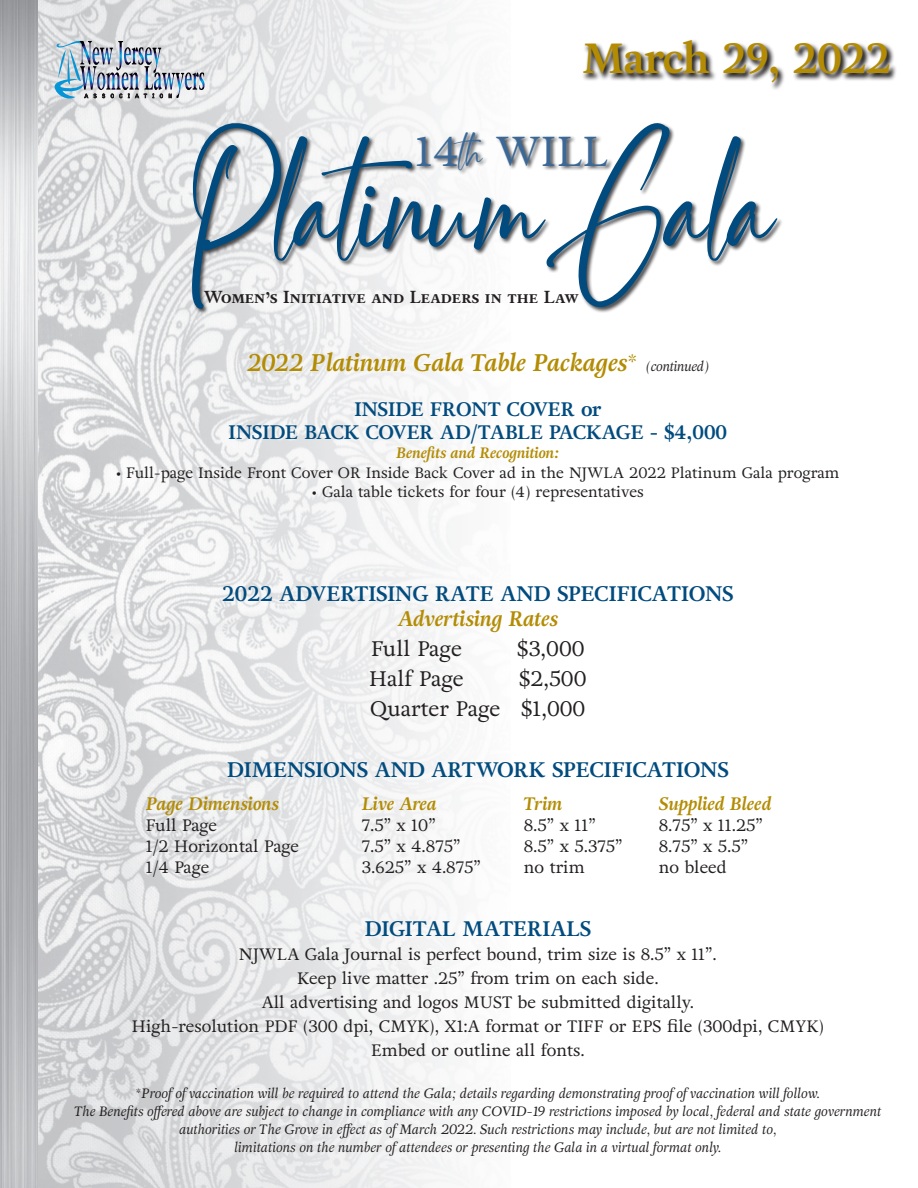
<style>
.page{position:relative;width:918px;height:1188px;background:#fff}
.page>*{position:absolute;margin:0;border:0;box-sizing:border-box;transform-origin:0 0}
.t1{font:113.55px "Handselled Demo";color:#014b7e}
.t2{font:700 42px "Adriane Text";letter-spacing:-.02em;color:#b38c04}
.t3{font:41.7px "Adriane Text";color:#3b6896}
.t4{font:italic 700 24px "Adriane Text";color:#b38c04}
.t5{font:700 21px "Adriane Text";color:#014b7e}
.t6{font:21px/30px "Adriane Text";color:#231f20;text-align:right}
.t7{font:italic 700 21px "Adriane Text";color:#b38c04}
.t8{font:700 19.5px/23.4px "Adriane Text";color:#014b7e;text-align:center}
.t9{font:italic 700 18px "Adriane Text";color:#b38c04}
.t10{font:700 17.4px "Adriane Text";color:#231f20}
.t11{font:16.5px/24px "Adriane Text";color:#231f20;text-align:center}
.t12{font:15px "Adriane Text";color:#231f20}
.t13{font:italic 700 15px "Adriane Text";color:#b38c04}
.t14{font:italic 13.5px/18px "Adriane Text";color:#231f20;text-align:center}
.s1{font-family:"Handselled Demo";font-size:34.8px}
.s2{font-weight:400;font-size:13.5px;color:#231f20}
</style>
<div class="page">
<img style="left:38px;top:0;width:420px;height:1188px">
<img style="left:0;top:0;width:38px;height:1188px">
<div style="left:191px;top:122px;width:592px;height:193px;background:#231f20;opacity:.79"></div>
<svg style="left:54px;top:40px;width:151px;height:62px;background:#b2beca"></svg>
<svg style="left:583px;top:40px;width:313px;height:50px"></svg>
<h2 class="t2" style="left:582px;top:32px;width:310px">March 29, 2022</h2>
<h1 class="t1" style="left:186px;top:141px;width:588px">PlatinumGala</h1>
<h3 class="t3" style="left:415px;top:125px;width:196px">14<span class="s1">th</span> WILL</h3>
<p class="t10" style="left:204px;top:286px;width:376px">Women’s Initiative and Leaders in the Law</p>
<h3 class="t4" style="left:247px;top:346px;width:464px">2022 Platinum Gala Table Packages* <span class="s2">(continued)</span></h3>
<h3 class="t8" style="left:229px;top:397px;width:500px">INSIDE FRONT COVER or<br>INSIDE BACK COVER AD/TABLE PACKAGE - $4,000</h3>
<p class="t13" style="left:396px;top:443px;width:165px">Benefits and Recognition:</p>
<p class="t12" style="left:116px;top:463px;width:725px">• Full-page Inside Front Cover OR Inside Back Cover ad in the NJWLA 2022 Platinum Gala program</p>
<p class="t12" style="left:312px;top:483px;width:333px">• Gala table tickets for four (4) representatives</p>
<h3 class="t5" style="left:222px;top:580px;width:513px">2022 ADVERTISING RATE AND SPECIFICATIONS</h3>
<h3 class="t7" style="left:398px;top:604px;width:162px">Advertising Rates</h3>
<h3 class="t6" style="left:371px;top:634px;width:92px">Full Page</h3>
<h3 class="t6" style="left:517px;top:634px;width:69px">$3,000</h3>
<h3 class="t6" style="left:369px;top:664px;width:96px">Half Page</h3>
<h3 class="t6" style="left:370px;top:664px;width:218px">$2,500<br>Quarter Page $1,000</h3>
<h3 class="t5" style="left:227px;top:756px;width:503px">DIMENSIONS AND ARTWORK SPECIFICATIONS</h3>
<h3 class="t9" style="left:146px;top:791px;width:135px">Page Dimensions</h3>
<h3 class="t9" style="left:362px;top:791px;width:77px">Live Area</h3>
<h3 class="t9" style="left:524px;top:791px;width:40px">Trim</h3>
<h3 class="t9" style="left:659px;top:791px;width:114px">Supplied Bleed</h3>
<p class="t11" style="left:146px;top:813px;width:73px">Full Page</p>
<p class="t11" style="left:362px;top:813px;width:75px">7.5” x 10”</p>
<p class="t11" style="left:524px;top:813px;width:73px">8.5” x 11”</p>
<p class="t11" style="left:659px;top:813px;width:106px">8.75” x 11.25”</p>
<p class="t11" style="left:146px;top:834px;width:155px">1/2 Horizontal Page</p>
<p class="t11" style="left:362px;top:834px;width:100px">7.5” x 4.875”</p>
<p class="t11" style="left:524px;top:834px;width:100px">8.5” x 5.375”</p>
<p class="t11" style="left:659px;top:834px;width:91px">8.75” x 5.5”</p>
<p class="t11" style="left:146px;top:855px;width:65px">1/4 Page</p>
<p class="t11" style="left:362px;top:855px;width:121px">3.625” x 4.875”</p>
<p class="t11" style="left:524px;top:855px;width:63px">no trim</p>
<p class="t11" style="left:659px;top:855px;width:70px">no bleed</p>
<h3 class="t5" style="left:365px;top:915px;width:228px">DIGITAL MATERIALS</h3>
<p class="t11" style="left:132px;top:942px;width:694px">NJWLA Gala Journal is perfect bound, trim size is 8.5” x 11”.<br>Keep live matter .25” from trim on each side.<br>All advertising and logos MUST be submitted digitally.<br>High-resolution PDF (300 dpi, CMYK), X1:A format or TIFF or EPS file (300dpi, CMYK)<br>Embed or outline all fonts.</p>
<p class="t14" style="left:74px;top:1085px;width:809px">*Proof of vaccination will be required to attend the Gala; details regarding demonstrating proof of vaccination will follow.<br>The Benefits offered above are subject to change in compliance with any COVID-19 restrictions imposed by local, federal and state government authorities or The Grove in effect as of March 2022. Such restrictions may include, but are not limited to,<br>limitations on the number of attendees or presenting the Gala in a virtual format only.</p>
</div>
